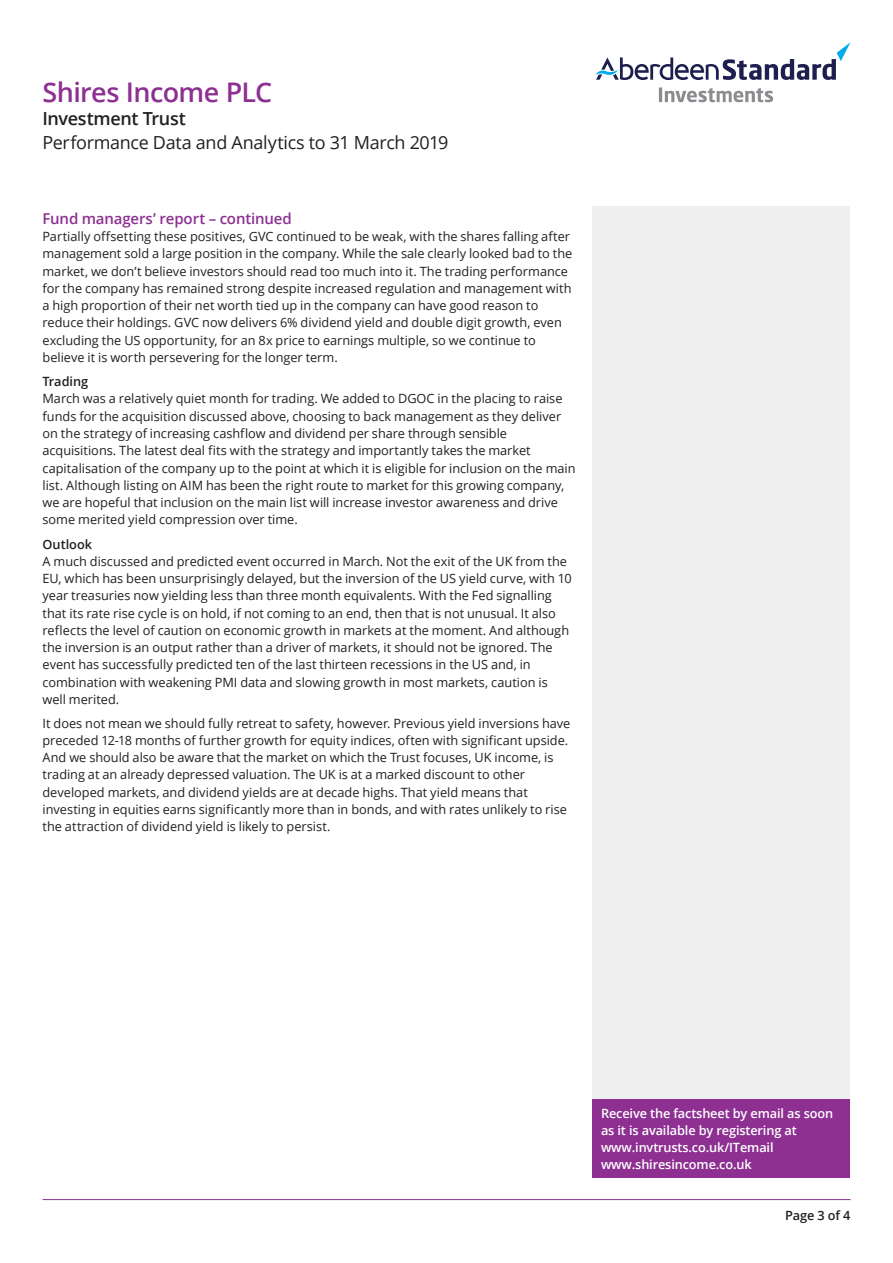
<style>
.page{position:relative;width:893px;height:1263px;background:#fff}
.page>*{position:absolute;margin:0;border:0;box-sizing:border-box;transform-origin:0 0}
.t1{font:600 27px "Open Sans";letter-spacing:-.025em;color:#8d3092}
.t2{font:18px "Open Sans";letter-spacing:-.02em;color:#231f20}
.t3{font:600 18px "Open Sans";letter-spacing:-.02em;color:#231f20}
.t4{font:600 15px "Open Sans";letter-spacing:-.01em;color:#8d3092}
.t5{font:12.75px/17.2px "Open Sans";color:#231f20}
.t6{font:600 12.75px/17.2px "Open Sans";letter-spacing:-.01em;color:#fff}
.t7{font:600 12.75px "Open Sans";letter-spacing:-.005em;color:#231f20}
</style>
<div class="page">
<hr style="left:43px;top:1199px;width:807px;height:1px;background:#8d3092">
<svg style="left:595px;top:42px;width:255px;height:38px"></svg>
<svg style="left:659px;top:88px;width:114px;height:14px"></svg>
<div style="left:592px;top:206px;width:258px;height:940px;background:#eeeeef"></div>
<div style="left:592px;top:1099px;width:258px;height:79px;background:#8d3092"></div>
<h1 class="t1" style="left:43px;top:74px;width:231px">Shires Income PLC</h1>
<h2 class="t3" style="left:43px;top:106px;width:145px">Investment Trust</h2>
<h2 class="t2" style="left:43px;top:130px;width:407px">Performance Data and Analytics to 31 March 2019</h2>
<p class="t4" style="left:43px;top:208px;width:251px">Fund managers’ report – continued</p>
<p class="t5" style="left:43px;top:227px;width:531px">Partially offsetting these positives, GVC continued to be weak, with the shares falling after management sold a large position in the company. While the sale clearly looked bad to the market, we don’t believe investors should read too much into it. The trading performance for the company has remained strong despite increased regulation and management with a high proportion of their net worth tied up in the company can have good reason to reduce their holdings. GVC now delivers 6% dividend yield and double digit growth, even excluding the US opportunity, for an 8x price to earnings multiple, so we continue to believe it is worth persevering for the longer term.</p>
<p class="t7" style="left:43px;top:373px;width:47px">Trading</p>
<p class="t5" style="left:43px;top:390px;width:534px">March was a relatively quiet month for trading. We added to DGOC in the placing to raise funds for the acquisition discussed above, choosing to back management as they deliver on the strategy of increasing cashflow and dividend per share through sensible acquisitions. The latest deal fits with the strategy and importantly takes the market capitalisation of the company up to the point at which it is eligible for inclusion on the main list. Although listing on AIM has been the right route to market for this growing company, we are hopeful that inclusion on the main list will increase investor awareness and drive some merited yield compression over time.</p>
<p class="t7" style="left:43px;top:535px;width:51px">Outlook</p>
<p class="t5" style="left:43px;top:552px;width:531px">A much discussed and predicted event occurred in March. Not the exit of the UK from the EU, which has been unsurprisingly delayed, but the inversion of the US yield curve, with 10 year treasuries now yielding less than three month equivalents. With the Fed signalling that its rate rise cycle is on hold, if not coming to an end, then that is not unusual. It also reflects the level of caution on economic growth in markets at the moment. And although the inversion is an output rather than a driver of markets, it should not be ignored. The event has successfully predicted ten of the last thirteen recessions in the US and, in combination with weakening PMI data and slowing growth in most markets, caution is well merited.</p>
<p class="t5" style="left:43px;top:714px;width:529px">It does not mean we should fully retreat to safety, however. Previous yield inversions have preceded 12-18 months of further growth for equity indices, often with significant upside.<br>And we should also be aware that the market on which the Trust focuses, UK income, is trading at an already depressed valuation. The UK is at a marked discount to other developed markets, and dividend yields are at decade highs. That yield means that investing in equities earns significantly more than in bonds, and with rates unlikely to rise the attraction of dividend yield is likely to persist.</p>
<p class="t6" style="left:601px;top:1104px;width:234px">Receive the factsheet by email as soon as it is available by registering at www.invtrusts.co.uk/ITemail www.shiresincome.co.uk</p>
<p class="t7" style="left:785px;top:1207px;width:67px">Page 3 of 4</p>
</div>
